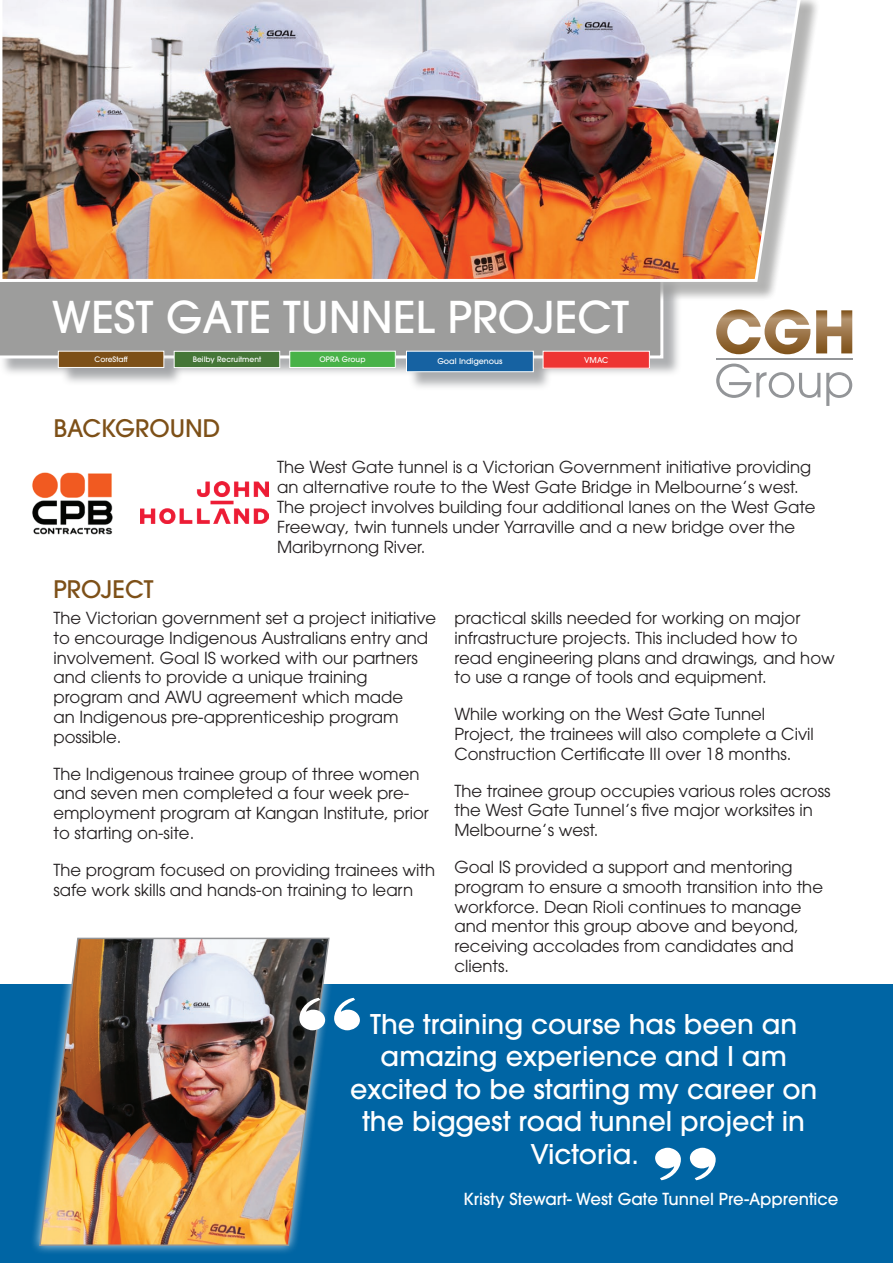
<style>
.page{position:relative;width:893px;height:1263px;background:#fff}
.page>*{position:absolute;margin:0;border:0;box-sizing:border-box;transform-origin:0 0}
.t1{font:500 43.5px "ITC Avant Garde Pro";color:#fff}
.t2{font:500 27px/32.4px "ITC Avant Garde Pro";color:#fff;text-align:center}
.t3{font:500 24px "ITC Avant Garde Pro";color:#7d5018}
.t4{font:16.5px/19.8px "ITC Avant Garde Pro";color:#231f20}
.t5{font:500 16.5px "ITC Avant Garde Pro";color:#fff}
.t6{font:500 7.95px "ITC Avant Garde Pro";color:#fff}
.t7{font:500 7.5px "ITC Avant Garde Pro";color:#fff}
</style>
<div class="page">
<div style="left:0;top:275px;width:682px;height:102px;background:#939598;opacity:.75"></div>
<div style="left:0;top:300px;width:663px;height:58px;background:#9d9d9c"></div>
<hr style="left:716px;top:358px;width:136px;height:2px;background:#939598">
<svg style="left:716px;top:309px;width:94px;height:45px"></svg>
<svg style="left:816px;top:310px;width:36px;height:43px"></svg>
<svg style="left:716px;top:364px;width:104px;height:34px"></svg>
<svg style="left:826px;top:372px;width:26px;height:34px"></svg>
<div style="left:2px;top:0;width:817px;height:300px;background:#9d9d9c;opacity:.75"></div>
<img style="left:0;top:0;width:803px;height:284px">
<div style="left:0;top:984px;width:892px;height:279px;background:#0065a4"></div>
<div style="left:30px;top:928px;width:309px;height:328px;background:#fff;opacity:.75"></div>
<img style="left:38px;top:937px;width:292px;height:310px">
<svg style="left:299px;top:998px;width:61px;height:32px"></svg>
<svg style="left:655px;top:1148px;width:61px;height:32px"></svg>
<img style="left:32px;top:472px;width:81px;height:63px">
<img style="left:141px;top:482px;width:128px;height:42px">
<div style="left:60px;top:353px;width:123px;height:34px;background:#939598;opacity:.75"></div>
<div style="left:58px;top:351px;width:106px;height:16px;background:#7d5018"></div>
<div style="left:58px;top:351px;width:106px;height:17px;border:1px solid #fff"></div>
<div style="left:174px;top:351px;width:106px;height:17px;background:#457637"></div>
<div style="left:174px;top:351px;width:106px;height:17px;border:1px solid #fff"></div>
<div style="left:408px;top:353px;width:145px;height:38px;background:#939598;opacity:.75"></div>
<div style="left:406px;top:351px;width:127px;height:21px;background:#1662a2"></div>
<div style="left:406px;top:351px;width:128px;height:21px;border:1px solid #fff"></div>
<div style="left:543px;top:351px;width:106px;height:17px;background:#ee3433"></div>
<div style="left:543px;top:351px;width:107px;height:18px;border:1px solid #fff"></div>
<div style="left:290px;top:351px;width:105px;height:16px;background:#48b248"></div>
<div style="left:289px;top:351px;width:107px;height:17px;border:1px solid #fff"></div>
<h1 class="t1" style="left:52px;top:290px;width:579px">WEST GATE TUNNEL PROJECT</h1>
<p class="t7" style="left:95px;top:355px;width:35px">CoreStaff</p>
<p class="t7" style="left:193px;top:355px;width:70px">Beilby Recruitment</p>
<p class="t7" style="left:320px;top:355px;width:47px">OPRA Group</p>
<p class="t6" style="left:437px;top:356px;width:67px">Goal Indigenous</p>
<p class="t6" style="left:584px;top:355px;width:26px">VMAC</p>
<h3 class="t3" style="left:53px;top:412px;width:168px">BACKGROUND</h3>
<h3 class="t3" style="left:53px;top:574px;width:102px">PROJECT</h3>
<p class="t4" style="left:277px;top:457px;width:540px">The West Gate tunnel is a Victorian Government initiative providing an alternative route to the West Gate Bridge in Melbourne’s west.<br>The project involves building four additional lanes on the West Gate Freeway, twin tunnels under Yarraville and a new bridge over the Maribyrnong River.</p>
<p class="t4" style="left:53px;top:608px;width:384px">The Victorian government set a project initiative to encourage Indigenous Australians entry and involvement. Goal IS worked with our partners and clients to provide a unique training program and AWU agreement which made<br>an Indigenous pre-apprenticeship program possible.</p>
<p class="t4" style="left:53px;top:763px;width:377px">The Indigenous trainee group of three women and seven men completed a four week pre&shy;employment program at Kangan Institute, prior to starting on-site.</p>
<p class="t4" style="left:53px;top:860px;width:383px">The program focused on providing trainees with safe work skills and hands-on training to learn</p>
<p class="t4" style="left:454px;top:608px;width:382px">practical skills needed for working on major infrastructure projects. This included how to read engineering plans and drawings, and how to use a range of tools and equipment.</p>
<p class="t4" style="left:454px;top:704px;width:361px">While working on the West Gate Tunnel<br>Project, the trainees will also complete a Civil<br>Construction Certificate III over 18 months.</p>
<p class="t4" style="left:454px;top:780px;width:378px">The trainee group occupies various roles across the West Gate Tunnel’s five major worksites in<br>Melbourne’s west.</p>
<p class="t4" style="left:454px;top:857px;width:370px">Goal IS provided a support and mentoring program to ensure a smooth transition into the workforce. Dean Rioli continues to manage and mentor this group above and beyond, receiving accolades from candidates and clients.</p>
<h2 class="t2" style="left:350px;top:1008px;width:469px">The training course has been an amazing experience and I am excited to be starting my career on the biggest road tunnel project in<br>Victoria.</h2>
<p class="t5" style="left:463px;top:1189px;width:376px">Kristy Stewart- West Gate Tunnel Pre-Apprentice</p>
</div>
